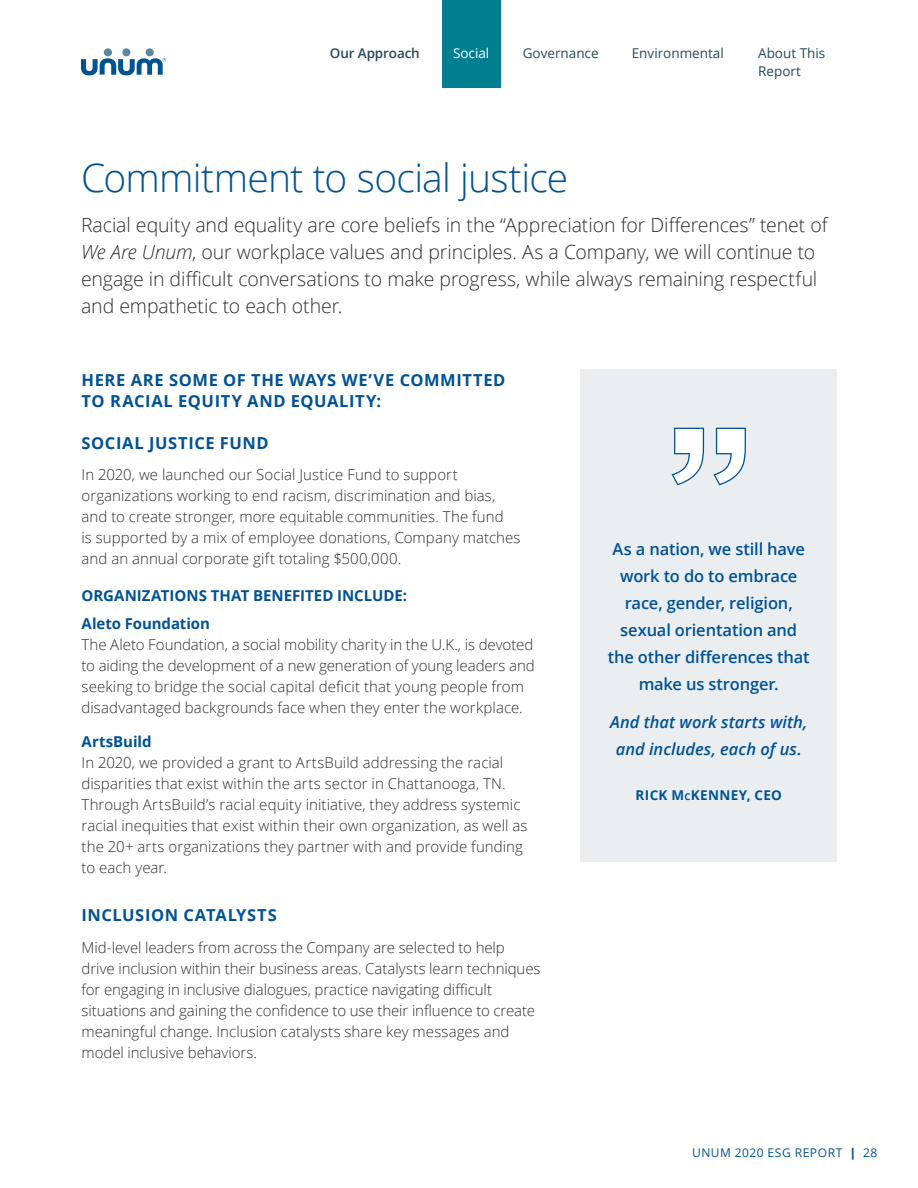
<style>
.page{position:relative;width:918px;height:1188px;background:#fff}
.page>*{position:absolute;margin:0;border:0;box-sizing:border-box;transform-origin:0 0}
.t1{font:300 39px "Open Sans";letter-spacing:-.02em;color:#015294}
.t2{font:300 19.5px/27px "Open Sans";letter-spacing:-.005em;color:#2e2e2e}
.t3{font:600 16.5px/27px "Open Sans";letter-spacing:-.01em;color:#015294;text-align:center}
.t4{font:700 16.5px/21px "Open Sans";letter-spacing:.035em;color:#015294}
.t5{font:italic 600 16.5px/27px "Open Sans";color:#015294;text-align:center}
.t6{font:300 15px/21px "Open Sans";letter-spacing:.005em;color:#2e2e2e}
.t7{font:700 15px/27.8px "Open Sans";color:#015294}
.t8{font:13.5px/18px "Open Sans";color:#26495f}
.t9{font:700 13.5px "Open Sans";letter-spacing:.025em;color:#015294}
.t10{font:600 13.5px "Open Sans";letter-spacing:-.01em;color:#26495f}
.t11{font:13.5px "Open Sans";color:#fff}
.t12{font:12px "Open Sans";letter-spacing:.05em;color:#015294}
.s1{font-style:italic}
.s2{font-size:9.45px}
.s3{font-weight:800}
</style>
<div class="page">
<div style="left:580px;top:369px;width:257px;height:493px;background:#eaeef1"></div>
<svg style="left:672px;top:428px;width:32px;height:57px"></svg>
<svg style="left:713px;top:428px;width:33px;height:57px"></svg>
<div style="left:442px;top:0;width:59px;height:88px;background:#017f90"></div>
<div style="left:104px;top:48px;width:8px;height:8px;background:#5e88a1;border-radius:50%"></div>
<div style="left:122px;top:48px;width:9px;height:8px;background:#5e88a1;border-radius:50%"></div>
<div style="left:146px;top:48px;width:8px;height:8px;background:#5e88a1;border-radius:50%"></div>
<svg style="left:81px;top:58px;width:85px;height:17px"></svg>
<p class="t10" style="left:330px;top:43px;width:91px">Our Approach</p>
<p class="t11" style="left:453px;top:43px;width:38px">Social</p>
<p class="t8" style="left:632px;top:43px;width:94px">Environmental</p>
<p class="t8" style="left:523px;top:43px;width:77px">Governance</p>
<p class="t8" style="left:758px;top:43px;width:69px">About This<br>Report</p>
<h1 class="t1" style="left:81px;top:151px;width:489px">Commitment to social justice</h1>
<p class="t2" style="left:81px;top:211px;width:748px">Racial equity and equality are core beliefs in the “Appreciation for Differences” tenet of <span class="s1">We Are Unum</span>, our workplace values and principles. As a Company, we will continue to engage in difficult conversations to make progress, while always remaining respectful and empathetic to each other.</p>
<p class="t4" style="left:82px;top:369px;width:425px">HERE ARE SOME OF THE WAYS WE’VE COMMITTED<br>TO RACIAL EQUITY AND EQUALITY:</p>
<p class="t4" style="left:82px;top:432px;width:189px">SOCIAL JUSTICE FUND</p>
<p class="t6" style="left:82px;top:464px;width:441px">In 2020, we launched our Social Justice Fund to support organizations working to end racism, discrimination and bias, and to create stronger, more equitable communities. The fund<br>is supported by a mix of employee donations, Company matches and an annual corporate gift totaling $500,000.</p>
<p class="t7" style="left:82px;top:581px;width:327px">ORGANIZATIONS THAT BENEFITED INCLUDE:<br>Aleto Foundation</p>
<p class="t6" style="left:82px;top:634px;width:455px">The Aleto Foundation, a social mobility charity in the U.K., is devoted to aiding the development of a new generation of young leaders and seeking to bridge the social capital deficit that young people from disadvantaged backgrounds face when they enter the workplace.</p>
<p class="t7" style="left:82px;top:728px;width:71px">ArtsBuild</p>
<p class="t6" style="left:82px;top:752px;width:448px">In 2020, we provided a grant to ArtsBuild addressing the racial disparities that exist within the arts sector in Chattanooga, TN.<br>Through ArtsBuild’s racial equity initiative, they address systemic racial inequities that exist within their own organization, as well as the 20+ arts organizations they partner with and provide funding to each year.</p>
<p class="t4" style="left:82px;top:904px;width:197px">INCLUSION CATALYSTS</p>
<p class="t6" style="left:82px;top:937px;width:461px">Mid-level leaders from across the Company are selected to help drive inclusion within their business areas. Catalysts learn techniques for engaging in inclusive dialogues, practice navigating difficult situations and gaining the confidence to use their influence to create meaningful change. Inclusion catalysts share key messages and model inclusive behaviors.</p>
<p class="t3" style="left:608px;top:535px;width:203px">As a nation, we still have work to do to embrace race, gender, religion, sexual orientation and the other differences that make us stronger.</p>
<p class="t5" style="left:610px;top:708px;width:199px">And that work starts with, and includes, each of us.</p>
<p class="t9" style="left:636px;top:785px;width:148px">RICK M<span class="s2">c</span>KENNEY, CEO</p>
<p class="t12" style="left:692px;top:1144px;width:187px">UNUM 2020 ESG REPORT <span class="s3">|</span> 28</p>
</div>
